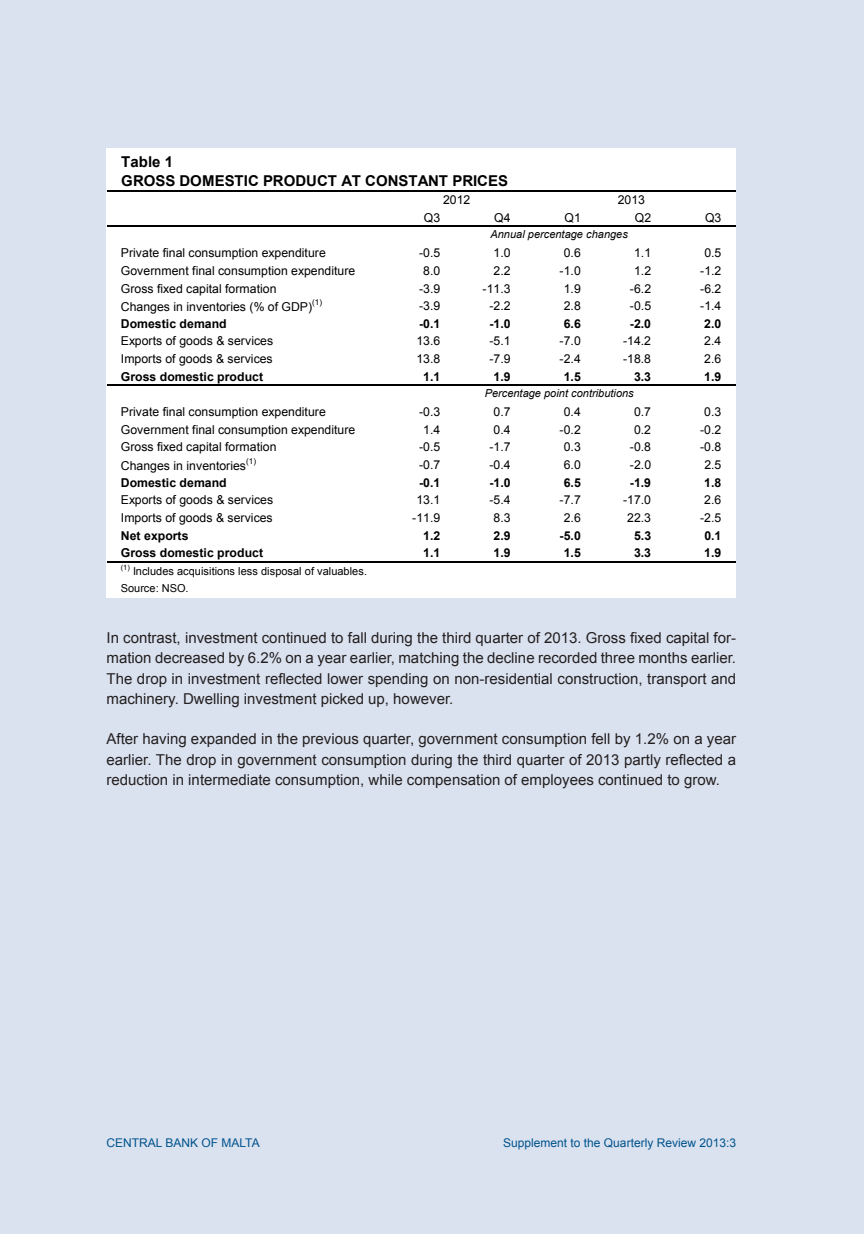
<style>
.page{position:relative;width:864px;height:1234px;background:#fff}
.page>*{position:absolute;margin:0;border:0;box-sizing:border-box;transform-origin:0 0}
.QR_Normal_Text{font:15px/20.2px "Arial";color:#231f20;text-align:justify}
.t1{font:700 15px "Arial";color:#000}
.t2{font:12.3px "Arial";color:#000}
.t3{font:700 12.3px "Arial";color:#000}
.t4{font:12px "Arial";color:#00538d}
.t5{font:10.95px/17.1px "Arial";color:#000}
.t6{font:italic 10.95px "Arial";color:#000}
.t7{font:8.1px "Arial";color:#000}
.t8{font:7.35px "Arial";color:#000}
</style>
<div class="page">
<div style="left:0;top:0;width:863px;height:1233px;background:#dbe2ef"></div>
<div style="left:106px;top:149px;width:630px;height:449px;background:#fff"></div>
<hr style="left:107px;top:190px;width:628px;height:2px;background:#000">
<hr style="left:107px;top:226px;width:628px;height:1px;background:#000">
<hr style="left:107px;top:384px;width:628px;height:2px;background:#000">
<hr style="left:107px;top:561px;width:628px;height:1px;background:#000">
<p class="t1" style="left:121px;top:152px;width:53px">Table 1</p>
<p class="t1" style="left:121px;top:171px;width:388px">GROSS DOMESTIC PRODUCT AT CONSTANT PRICES</p>
<p class="t2" style="left:443px;top:191px;width:29px">2012</p>
<p class="t2" style="left:617px;top:191px;width:29px">2013</p>
<p class="t2" style="left:424px;top:209px;width:18px">Q3</p>
<p class="t2" style="left:494px;top:209px;width:18px">Q4</p>
<p class="t2" style="left:564px;top:209px;width:18px">Q1</p>
<p class="t2" style="left:634px;top:209px;width:18px">Q2</p>
<p class="t2" style="left:704px;top:209px;width:18px">Q3</p>
<p class="t6" style="left:490px;top:227px;width:139px">Annual percentage changes</p>
<p class="t2" style="left:121px;top:245px;width:206px">Private final consumption expenditure</p>
<p class="t2" style="left:419px;top:245px;width:23px">-0.5</p>
<p class="t2" style="left:493px;top:245px;width:19px">1.0</p>
<p class="t2" style="left:563px;top:245px;width:19px">0.6</p>
<p class="t2" style="left:633px;top:245px;width:19px">1.1</p>
<p class="t2" style="left:704px;top:245px;width:19px">0.5</p>
<p class="t2" style="left:121px;top:262px;width:236px">Government final consumption expenditure</p>
<p class="t2" style="left:423px;top:262px;width:19px">8.0</p>
<p class="t2" style="left:493px;top:262px;width:19px">2.2</p>
<p class="t2" style="left:559px;top:262px;width:23px">-1.0</p>
<p class="t2" style="left:633px;top:262px;width:19px">1.2</p>
<p class="t2" style="left:700px;top:262px;width:23px">-1.2</p>
<p class="t2" style="left:121px;top:280px;width:157px">Gross fixed capital formation</p>
<p class="t2" style="left:419px;top:280px;width:23px">-3.9</p>
<p class="t2" style="left:482px;top:280px;width:30px">-11.3</p>
<p class="t2" style="left:563px;top:280px;width:19px">1.9</p>
<p class="t2" style="left:629px;top:280px;width:23px">-6.2</p>
<p class="t2" style="left:700px;top:280px;width:23px">-6.2</p>
<p class="t2" style="left:121px;top:299px;width:193px">Changes in inventories (% of GDP)</p>
<p class="t7" style="left:312px;top:297px;width:11px">(1)</p>
<p class="t2" style="left:419px;top:298px;width:23px">-3.9</p>
<p class="t2" style="left:489px;top:298px;width:23px">-2.2</p>
<p class="t2" style="left:563px;top:298px;width:19px">2.8</p>
<p class="t2" style="left:629px;top:298px;width:23px">-0.5</p>
<p class="t2" style="left:700px;top:298px;width:23px">-1.4</p>
<p class="t3" style="left:121px;top:315px;width:107px">Domestic demand</p>
<p class="t3" style="left:419px;top:315px;width:23px">-0.1</p>
<p class="t3" style="left:489px;top:315px;width:23px">-1.0</p>
<p class="t3" style="left:563px;top:315px;width:19px">6.6</p>
<p class="t3" style="left:629px;top:315px;width:23px">-2.0</p>
<p class="t3" style="left:704px;top:315px;width:19px">2.0</p>
<p class="t2" style="left:121px;top:333px;width:154px">Exports of goods &amp; services</p>
<p class="t2" style="left:416px;top:333px;width:25px">13.6</p>
<p class="t2" style="left:489px;top:333px;width:23px">-5.1</p>
<p class="t2" style="left:559px;top:333px;width:23px">-7.0</p>
<p class="t2" style="left:622px;top:333px;width:30px">-14.2</p>
<p class="t2" style="left:704px;top:333px;width:19px">2.4</p>
<p class="t2" style="left:121px;top:350px;width:153px">Imports of goods &amp; services</p>
<p class="t2" style="left:416px;top:350px;width:25px">13.8</p>
<p class="t2" style="left:489px;top:350px;width:23px">-7.9</p>
<p class="t2" style="left:559px;top:350px;width:23px">-2.4</p>
<p class="t2" style="left:622px;top:350px;width:30px">-18.8</p>
<p class="t2" style="left:704px;top:350px;width:19px">2.6</p>
<p class="t3" style="left:121px;top:368px;width:144px">Gross domestic product</p>
<p class="t3" style="left:423px;top:368px;width:19px">1.1</p>
<p class="t3" style="left:493px;top:368px;width:19px">1.9</p>
<p class="t3" style="left:563px;top:368px;width:19px">1.5</p>
<p class="t3" style="left:633px;top:368px;width:19px">3.3</p>
<p class="t3" style="left:704px;top:368px;width:19px">1.9</p>
<p class="t2" style="left:121px;top:403px;width:206px">Private final consumption expenditure</p>
<p class="t2" style="left:419px;top:403px;width:23px">-0.3</p>
<p class="t2" style="left:493px;top:403px;width:19px">0.7</p>
<p class="t2" style="left:563px;top:403px;width:19px">0.4</p>
<p class="t2" style="left:633px;top:403px;width:19px">0.7</p>
<p class="t2" style="left:704px;top:403px;width:19px">0.3</p>
<p class="t2" style="left:121px;top:421px;width:236px">Government final consumption expenditure</p>
<p class="t2" style="left:423px;top:421px;width:19px">1.4</p>
<p class="t2" style="left:493px;top:421px;width:19px">0.4</p>
<p class="t2" style="left:559px;top:421px;width:23px">-0.2</p>
<p class="t2" style="left:633px;top:421px;width:19px">0.2</p>
<p class="t2" style="left:699px;top:421px;width:23px">-0.2</p>
<p class="t2" style="left:121px;top:439px;width:157px">Gross fixed capital formation</p>
<p class="t2" style="left:419px;top:439px;width:23px">-0.5</p>
<p class="t2" style="left:489px;top:439px;width:23px">-1.7</p>
<p class="t2" style="left:563px;top:439px;width:19px">0.3</p>
<p class="t2" style="left:629px;top:439px;width:23px">-0.8</p>
<p class="t2" style="left:699px;top:439px;width:23px">-0.8</p>
<p class="t2" style="left:121px;top:458px;width:127px">Changes in inventories</p>
<p class="t7" style="left:246px;top:456px;width:11px">(1)</p>
<p class="t2" style="left:419px;top:456px;width:23px">-0.7</p>
<p class="t2" style="left:489px;top:456px;width:23px">-0.4</p>
<p class="t2" style="left:563px;top:456px;width:19px">6.0</p>
<p class="t2" style="left:629px;top:456px;width:23px">-2.0</p>
<p class="t2" style="left:704px;top:456px;width:19px">2.5</p>
<p class="t3" style="left:121px;top:474px;width:107px">Domestic demand</p>
<p class="t3" style="left:419px;top:474px;width:23px">-0.1</p>
<p class="t3" style="left:489px;top:474px;width:23px">-1.0</p>
<p class="t3" style="left:563px;top:474px;width:19px">6.5</p>
<p class="t3" style="left:629px;top:474px;width:23px">-1.9</p>
<p class="t3" style="left:704px;top:474px;width:19px">1.8</p>
<p class="t2" style="left:121px;top:492px;width:154px">Exports of goods &amp; services</p>
<p class="t2" style="left:416px;top:492px;width:25px">13.1</p>
<p class="t2" style="left:489px;top:492px;width:23px">-5.4</p>
<p class="t2" style="left:559px;top:492px;width:23px">-7.7</p>
<p class="t2" style="left:622px;top:492px;width:30px">-17.0</p>
<p class="t2" style="left:704px;top:492px;width:19px">2.6</p>
<p class="t2" style="left:121px;top:509px;width:153px">Imports of goods &amp; services</p>
<p class="t2" style="left:412px;top:509px;width:30px">-11.9</p>
<p class="t2" style="left:493px;top:509px;width:19px">8.3</p>
<p class="t2" style="left:563px;top:509px;width:19px">2.6</p>
<p class="t2" style="left:627px;top:509px;width:25px">22.3</p>
<p class="t2" style="left:699px;top:509px;width:23px">-2.5</p>
<p class="t3" style="left:121px;top:527px;width:69px">Net exports</p>
<p class="t3" style="left:423px;top:527px;width:19px">1.2</p>
<p class="t3" style="left:493px;top:527px;width:19px">2.9</p>
<p class="t3" style="left:559px;top:527px;width:23px">-5.0</p>
<p class="t3" style="left:633px;top:527px;width:19px">5.3</p>
<p class="t3" style="left:704px;top:527px;width:19px">0.1</p>
<p class="t3" style="left:121px;top:545px;width:144px">Gross domestic product</p>
<p class="t3" style="left:423px;top:545px;width:19px">1.1</p>
<p class="t3" style="left:493px;top:545px;width:19px">1.9</p>
<p class="t3" style="left:563px;top:545px;width:19px">1.5</p>
<p class="t3" style="left:633px;top:545px;width:19px">3.3</p>
<p class="t3" style="left:704px;top:545px;width:19px">1.9</p>
<p class="t8" style="left:121px;top:562px;width:11px">(1)</p>
<p class="t6" style="left:484px;top:386px;width:150px">Percentage point contributions</p>
<p class="t5" style="left:121px;top:562px;width:248px;text-indent:12px">Includes acquisitions less disposal of valuables.<br>Source: NSO.</p>
<p class="QR_Normal_Text" style="left:106px;top:627px;width:631px">In contrast, investment continued to fall during the third quarter of 2013. Gross fixed capital for&shy;mation decreased by 6.2% on a year earlier, matching the decline recorded three months earlier.<br>The drop in investment reflected lower spending on non-residential construction, transport and machinery. Dwelling investment picked up, however.</p>
<p class="QR_Normal_Text" style="left:106px;top:729px;width:631px">After having expanded in the previous quarter, government consumption fell by 1.2% on a year earlier. The drop in government consumption during the third quarter of 2013 partly reflected a reduction in intermediate consumption, while compensation of employees continued to grow.</p>
<p class="t4" style="left:106px;top:1134px;width:155px">CENTRAL BANK OF MALTA</p>
<p class="t4" style="left:503px;top:1134px;width:234px">Supplement to the Quarterly Review 2013:3</p>
</div>
